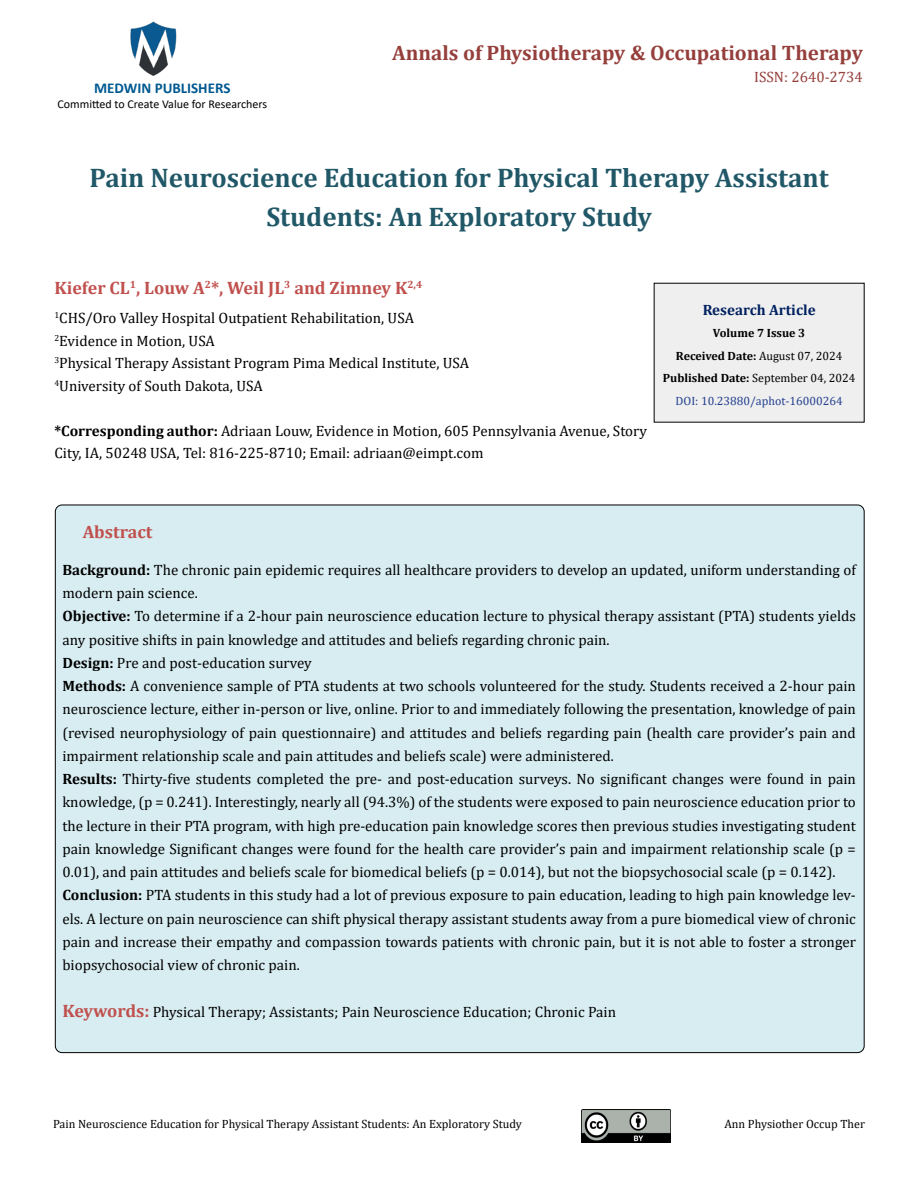
<style>
.page{position:relative;width:918px;height:1188px;background:#fff}
.page>*{position:absolute;margin:0;border:0;box-sizing:border-box;transform-origin:0 0}
.t1{font:700 27px/39px "Cambria";color:#215868;text-align:center}
.t2{font:700 21px "Cambria";color:#953f3c}
.t3{font:700 18px "Cambria";color:#c0504d}
.t4{font:15px/23.2px "Cambria";color:#000}
.t5{font:700 15px "Calibri";color:#005991}
.t6{font:700 15px "Cambria";color:#002060}
.t7{font:15px "Cambria";color:#953f3c}
.t8{font:12px "Cambria";color:#000}
.t9{font:700 12px/22.5px "Cambria";color:#000;text-align:center}
.t10{font:12px "Calibri";color:#000}
.s1{font-weight:700}
.s2{font-weight:400}
.s3{font-weight:400;color:#25408f}
.s4{font-weight:700;font-size:18px;color:#c0504d}
</style>
<div class="page">
<img style="left:130px;top:21px;width:47px;height:55px">
<img style="left:582px;top:1109px;width:88px;height:34px">
<div style="left:654px;top:283px;width:210px;height:139px;background:#efefef"></div>
<div style="left:55px;top:505px;width:809px;height:548px;background:#d8edf2;border-radius:7px"></div>
<p class="t5" style="left:94px;top:78px;width:138px">MEDWIN PUBLISHERS</p>
<p class="t10" style="left:57px;top:95px;width:211px">Committed to Create Value for Researchers</p>
<h2 class="t2" style="left:392px;top:38px;width:472px">Annals of Physiotherapy &amp; Occupational Therapy</h2>
<p class="t7" style="left:754px;top:68px;width:110px">ISSN: 2640-2734</p>
<h1 class="t1" style="left:89px;top:158px;width:741px">Pain Neuroscience Education for Physical Therapy Assistant<br>Students: An Exploratory Study</h1>
<p class="t3" style="left:54px;top:275px;width:369px">Kiefer CL<sup>1</sup>, Louw A<sup>2</sup>*, Weil JL<sup>3</sup> and Zimney K<sup>2,4</sup></p>
<p class="t4" style="left:54px;top:307px;width:416px;line-height:22.5px"><sup>1</sup>CHS/Oro Valley Hospital Outpatient Rehabilitation, USA <sup>2</sup>Evidence in Motion, USA<br><sup>3</sup>Physical Therapy Assistant Program Pima Medical Institute, USA <sup>4</sup>University of South Dakota, USA</p>
<p class="t4" style="left:54px;top:419px;width:594px;line-height:22.5px"><span class="s1">*Corresponding author:</span> Adriaan Louw, Evidence in Motion, 605 Pennsylvania Avenue, Story<br>City, IA, 50248 USA, Tel: 816-225-8710; Email: adriaan@eimpt.com</p>
<p class="t6" style="left:703px;top:299px;width:114px">Research Article</p>
<p class="t9" style="left:663px;top:322px;width:194px">Volume 7 Issue 3<br>Received Date: <span class="s2">August 07, 2024<br></span>Published Date: <span class="s2">September 04, 2024<br></span><span class="s3">DOI: 10.23880/aphot-16000264</span></p>
<p class="t3" style="left:83px;top:519px;width:71px">Abstract</p>
<p class="t4" style="left:62px;top:558px;width:795px"><span class="s1">Background:</span> The chronic pain epidemic requires all healthcare providers to develop an updated, uniform understanding of modern pain science.<br><span class="s1">Objective:</span> To determine if a 2-hour pain neuroscience education lecture to physical therapy assistant (PTA) students yields any positive shifts in pain knowledge and attitudes and beliefs regarding chronic pain.<br><span class="s1">Design:</span> Pre and post-education survey<br><span class="s1">Methods:</span> A convenience sample of PTA students at two schools volunteered for the study. Students received a 2-hour pain neuroscience lecture, either in-person or live, online. Prior to and immediately following the presentation, knowledge of pain (revised neurophysiology of pain questionnaire) and attitudes and beliefs regarding pain (health care provider’s pain and impairment relationship scale and pain attitudes and beliefs scale) were administered.<br><span class="s1">Results:</span> Thirty-five students completed the pre- and post-education surveys. No significant changes were found in pain knowledge, (p = 0.241). Interestingly, nearly all (94.3%) of the students were exposed to pain neuroscience education prior to the lecture in their PTA program, with high pre-education pain knowledge scores then previous studies investigating student pain knowledge Significant changes were found for the health care provider’s pain and impairment relationship scale (p = 0.01), and pain attitudes and beliefs scale for biomedical beliefs (p = 0.014), but not the biopsychosocial scale (p = 0.142).<br><span class="s1">Conclusion:</span> PTA students in this study had a lot of previous exposure to pain education, leading to high pain knowledge lev&shy;els. A lecture on pain neuroscience can shift physical therapy assistant students away from a pure biomedical view of chronic pain and increase their empathy and compassion towards patients with chronic pain, but it is not able to foster a stronger biopsychosocial view of chronic pain.</p>
<p class="t4" style="left:62px;top:1000px;width:555px"><span class="s4">Keywords:</span> Physical Therapy; Assistants; Pain Neuroscience Education; Chronic Pain</p>
<p class="t8" style="left:53px;top:1117px;width:470px">Pain Neuroscience Education for Physical Therapy Assistant Students: An Exploratory Study</p>
<p class="t8" style="left:724px;top:1117px;width:142px">Ann Physiother Occup Ther</p>
</div>
